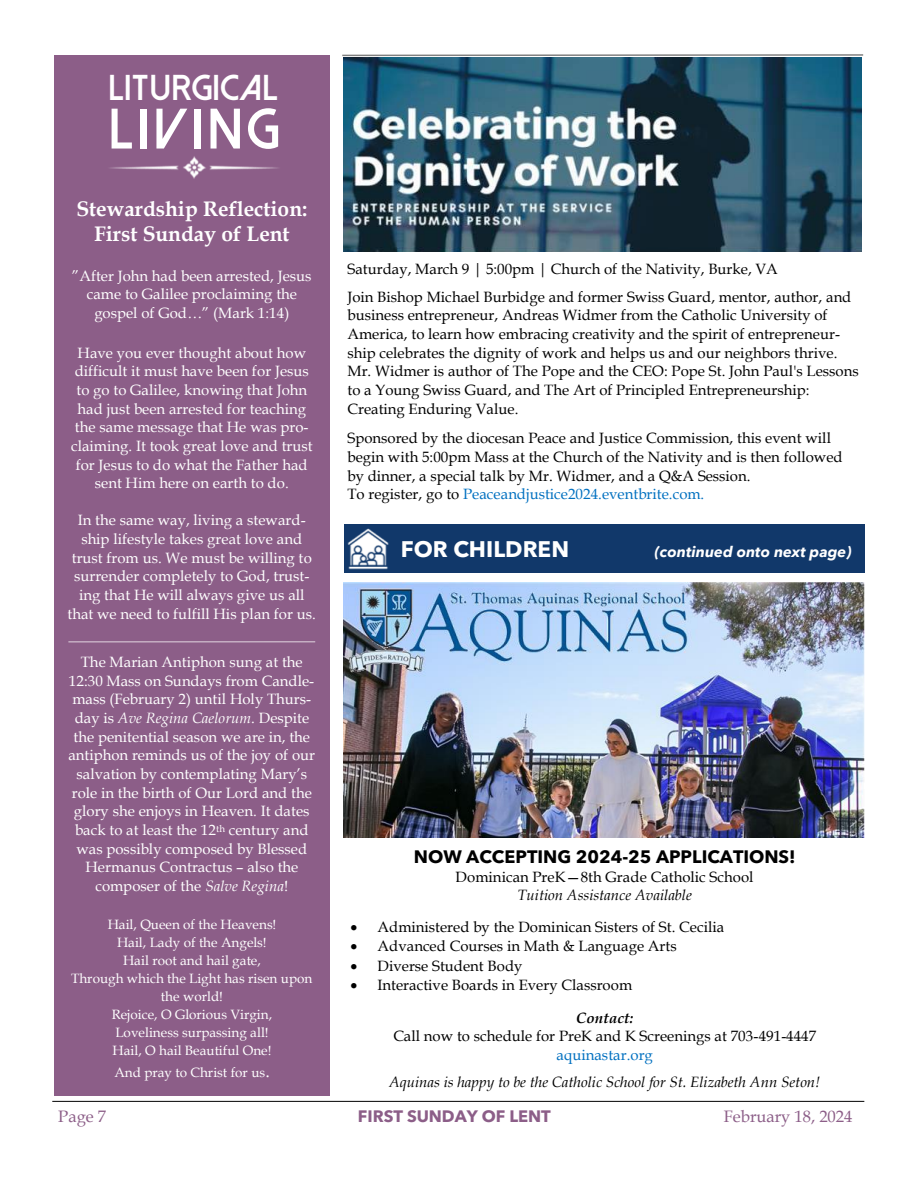
<style>
.page{position:relative;width:918px;height:1188px;background:#fff}
.page>*{position:absolute;margin:0;border:0;box-sizing:border-box;transform-origin:0 0}
.t1{font:800 57px "Dolce Vita";letter-spacing:.065em;color:#fff}
.t2{font:800 36px "Dolce Vita";color:#fff}
.t3{font:700 22.5px "Avenir Next LT Pro";color:#fff}
.t4{font:700 21px "Book Antiqua";color:#fff}
.t5{font:700 18px "Avenir Next LT Pro";color:#000}
.t6{font:16.5px "Book Antiqua";color:#8c5e88}
.t7{font:700 16.5px "Avenir Next LT Pro";letter-spacing:-.005em;color:#8c5e88}
.t8{font:15px/18.6px "Book Antiqua";color:#000}
.t9{font:15px/18.6px "Book Antiqua";color:#fff;text-align:center}
.t10{font:italic 15px "Book Antiqua";color:#000}
.t11{font:italic 700 15px "Avenir Next LT Pro";color:#fff}
.t12{font:15px "Book Antiqua";color:#0070c0}
.t13{font:italic 700 15px "Book Antiqua";color:#000}
.t14{font:13.5px/18px "Book Antiqua";color:#fff;text-align:center}
.s1{font-style:italic}
.s2{font-size:18px}
.s3{color:#0070c0}
</style>
<div class="page">
<hr style="left:52px;top:1101px;width:812px;height:1px;background:#000">
<div style="left:344px;top:525px;width:521px;height:48px;background:#11386a"></div>
<img style="left:347px;top:528px;width:42px;height:42px">
<div style="left:54px;top:55px;width:275px;height:1041px;background:#8c5e88"></div>
<img style="left:110px;top:156px;width:168px;height:23px">
<hr style="left:342px;top:54px;width:521px;height:2px;background:#000;opacity:.5">
<img style="left:343px;top:583px;width:521px;height:255px">
<img style="left:343px;top:58px;width:519px;height:194px">
<hr style="left:68px;top:641px;width:247px;height:2px;background:#fff;opacity:.5">
<p class="t2" style="left:108px;top:69px;width:172px">LITURGICAL</p>
<p class="t1" style="left:108px;top:101px;width:173px">LIVING</p>
<p class="t4" style="left:76px;top:196px;width:232px">Stewardship Reflection:</p>
<p class="t4" style="left:94px;top:222px;width:197px">First Sunday of Lent</p>
<p class="t9" style="left:72px;top:267px;width:241px">”After John had been arrested, Jesus came to Galilee proclaiming the gospel of God…” (Mark 1:14)</p>
<p class="t9" style="left:71px;top:343px;width:243px">Have you ever thought about how difficult it must have been for Jesus to go to Galilee, knowing that John had just been arrested for teaching the same message that He was pro&shy;claiming. It took great love and trust for Jesus to do what the Father had sent Him here on earth to do.</p>
<p class="t9" style="left:68px;top:511px;width:250px">In the same way, living a steward&shy;ship lifestyle takes great love and trust from us. We must be willing to surrender completely to God, trust&shy;ing that He will always give us all that we need to fulfill His plan for us.</p>
<p class="t9" style="left:68px;top:653px;width:248px">The Marian Antiphon sung at the 12:30 Mass on Sundays from Candle&shy;mass (February 2) until Holy Thurs&shy;day is <span class="s1">Ave Regina Caelorum</span>. Despite the penitential season we are in, the antiphon reminds us of the joy of our salvation by contemplating Mary’s role in the birth of Our Lord and the glory she enjoys in Heaven. It dates back to at least the 12<sup>th</sup> century and was possibly composed by Blessed Hermanus Contractus – also the composer of the <span class="s1">Salve Regina</span>!</p>
<p class="t14" style="left:71px;top:916px;width:243px">Hail, Queen of the Heavens!<br>Hail, Lady of the Angels!<br>Hail root and hail gate,<br>Through which the Light has risen upon the world!<br>Rejoice, O Glorious Virgin,<br>Loveliness surpassing all!<br>Hail, O hail Beautiful One!</p>
<p class="t14" style="left:114px;top:1064px;width:157px">And pray to Christ for us<span class="s2">.</span></p>
<p class="t8" style="left:347px;top:260px;width:432px">Saturday, March 9 | 5:00pm | Church of the Nativity, Burke, VA</p>
<p class="t8" style="left:347px;top:288px;width:513px">Join Bishop Michael Burbidge and former Swiss Guard, mentor, author, and business entrepreneur, Andreas Widmer from the Catholic University of America, to learn how embracing creativity and the spirit of entrepreneur&shy;ship celebrates the dignity of work and helps us and our neighbors thrive.<br>Mr. Widmer is author of The Pope and the CEO: Pope St. John Paul's Lessons to a Young Swiss Guard, and The Art of Principled Entrepreneurship:<br>Creating Enduring Value.</p>
<p class="t8" style="left:347px;top:429px;width:497px">Sponsored by the diocesan Peace and Justice Commission, this event will begin with 5:00pm Mass at the Church of the Nativity and is then followed by dinner, a special talk by Mr. Widmer, and a Q&amp;A Session.<br>To register, go to <span class="s3">Peaceandjustice2024.eventbrite.com.</span></p>
<p class="t3" style="left:401px;top:535px;width:170px">FOR CHILDREN</p>
<p class="t11" style="left:655px;top:543px;width:198px">(continued onto next page)</p>
<p class="t5" style="left:414px;top:846px;width:383px">NOW ACCEPTING 2024-25 APPLICATIONS!</p>
<p class="t8" style="left:456px;top:868px;width:300px;line-height:18.1px;text-align:center">Dominican PreK—8th Grade Catholic School<br><span class="s1">Tuition Assistance Available</span></p>
<p class="t8" style="left:351px;top:918px;width:375px">• Administered by the Dominican Sisters of St. Cecilia</p>
<p class="t8" style="left:351px;top:937px;width:328px">• Advanced Courses in Math &amp; Language Arts</p>
<p class="t8" style="left:351px;top:956px;width:173px">• Diverse Student Body</p>
<p class="t8" style="left:351px;top:976px;width:283px">• Interactive Boards in Every Classroom</p>
<p class="t13" style="left:576px;top:1009px;width:59px">Contact:</p>
<p class="t8" style="left:393px;top:1027px;width:424px">Call now to schedule for PreK and K Screenings at 703-491-4447</p>
<p class="t12" style="left:557px;top:1046px;width:98px">aquinastar.org</p>
<p class="t10" style="left:389px;top:1073px;width:433px">Aquinas is happy to be the Catholic School for St. Elizabeth Ann Seton!</p>
<p class="t6" style="left:58px;top:1107px;width:49px">Page 7</p>
<p class="t7" style="left:358px;top:1106px;width:194px">FIRST SUNDAY OF LENT</p>
<p class="t6" style="left:724px;top:1107px;width:130px">February 18, 2024</p>
</div>
